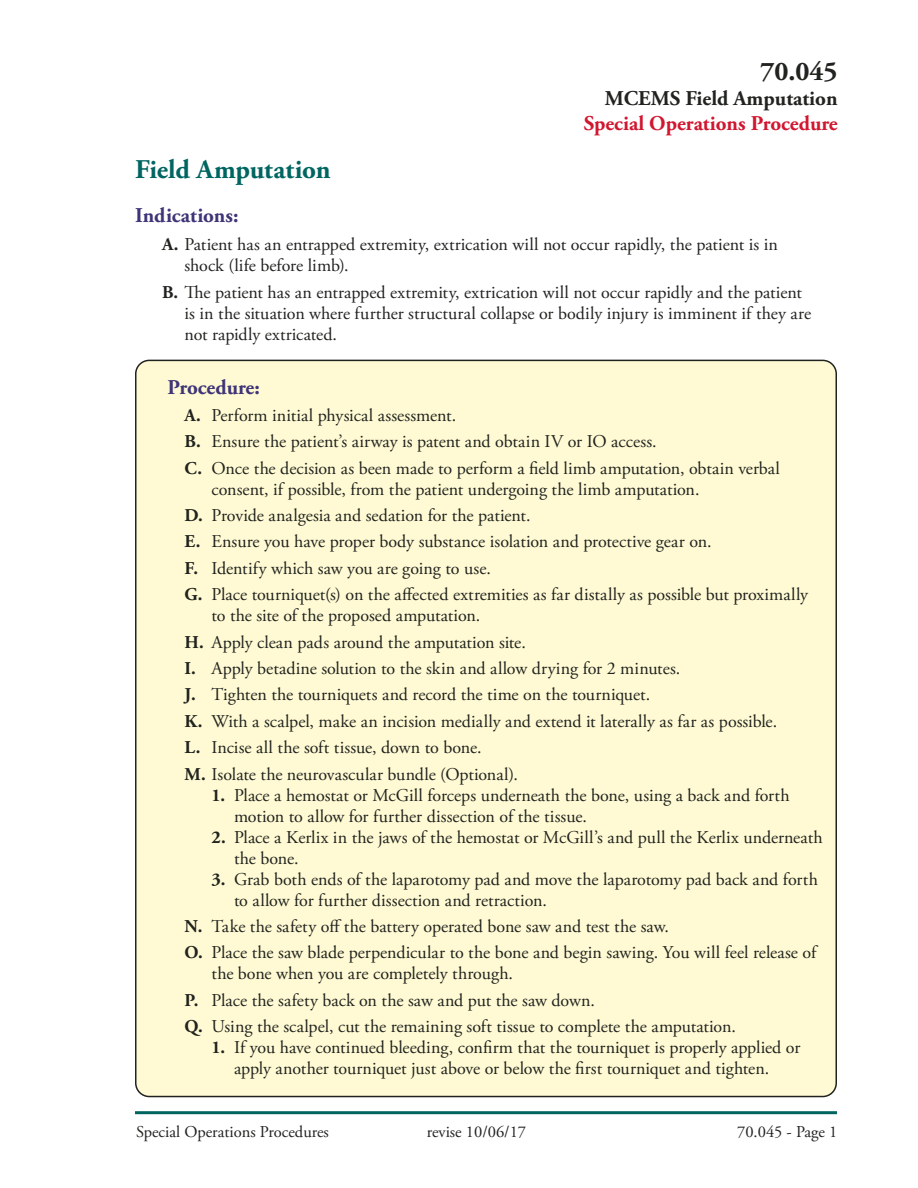
<style>
.page{position:relative;width:918px;height:1188px;background:#fff}
.page>*{position:absolute;margin:0;border:0;box-sizing:border-box;transform-origin:0 0}
.t1{font:700 27px "Adobe Garamond Pro";letter-spacing:-.01em;color:#006561}
.t2{font:700 27px "Adobe Garamond Pro";color:#20231e}
.t3{font:700 21px "Adobe Garamond Pro";color:#d11730}
.t4{font:700 21px "Adobe Garamond Pro";color:#3e3477}
.t5{font:700 21px "Adobe Garamond Pro";color:#20231e}
.t6{font:18px/26.4px "Adobe Garamond Pro";color:#20231e}
.t7{font:16.5px "Adobe Garamond Pro";color:#20231e}
.s1{font-weight:700}
</style>
<div class="page">
<hr style="left:135px;top:1111px;width:702px;height:3px;background:#006561">
<div style="left:136px;top:360px;width:700px;height:737px;background:#fffad4;border-radius:14px"></div>
<h1 class="t1" style="left:135px;top:154px;width:197px">Field Amputation</h1>
<h1 class="t2" style="left:760px;top:56px;width:79px">70.045</h1>
<p class="t5" style="left:605px;top:86px;width:234px">MCEMS Field Amputation</p>
<p class="t3" style="left:584px;top:112px;width:255px">Special Operations Procedure</p>
<p class="t4" style="left:135px;top:203px;width:105px">Indications:</p>
<p class="t6" style="left:184px;top:234px;width:595px;line-height:21px;text-indent:-22px"><span class="s1">A.</span> Patient has an entrapped extremity, extrication will not occur rapidly, the patient is in shock (life before limb).</p>
<p class="t6" style="left:184px;top:283px;width:628px;line-height:21px;text-indent:-22px"><span class="s1">B.</span> The patient has an entrapped extremity, extrication will not occur rapidly and the patient is in the situation where further structural collapse or bodily injury is imminent if they are not rapidly extricated.</p>
<p class="t4" style="left:167px;top:375px;width:94px">Procedure:</p>
<p class="t6" style="left:184px;top:402px;width:597px"><span class="s1">A.</span> Perform initial physical assessment.<br><span class="s1">B.</span> Ensure the patient’s airway is patent and obtain IV or IO access.<br><span class="s1">C.</span> Once the decision as been made to perform a field limb amputation, obtain verbal</p>
<p class="t6" style="left:184px;top:476px;width:625px;text-indent:27px">consent, if possible, from the patient undergoing the limb amputation.<br><span class="s1">D.</span> Provide analgesia and sedation for the patient.<br><span class="s1">E.</span> Ensure you have proper body substance isolation and protective gear on.<br><span class="s1">F.</span> Identify which saw you are going to use.<br><span class="s1">G.</span> Place tourniquet(s) on the affected extremities as far distally as possible but proximally</p>
<p class="t6" style="left:184px;top:603px;width:594px;text-indent:27px">to the site of the proposed amputation.<br><span class="s1">H.</span> Apply clean pads around the amputation site.<br><span class="s1">I.</span> Apply betadine solution to the skin and allow drying for 2 minutes.<br><span class="s1">J.</span> Tighten the tourniquets and record the time on the tourniquet.<br><span class="s1">K.</span> With a scalpel, make an incision medially and extend it laterally as far as possible.<br><span class="s1">L.</span> Incise all the soft tissue, down to bone.<br><span class="s1">M.</span> Isolate the neurovascular bundle (Optional).</p>
<p class="t6" style="left:234px;top:785px;width:557px;line-height:21px;text-indent:-22px"><span class="s1">1.</span> Place a hemostat or McGill forceps underneath the bone, using a back and forth motion to allow for further dissection of the tissue.</p>
<p class="t6" style="left:234px;top:827px;width:590px;line-height:21px;text-indent:-22px"><span class="s1">2.</span> Place a Kerlix in the jaws of the hemostat or McGill’s and pull the Kerlix underneath the bone.</p>
<p class="t6" style="left:234px;top:869px;width:585px;line-height:21px;text-indent:-22px"><span class="s1">3.</span> Grab both ends of the laparotomy pad and move the laparotomy pad back and forth to allow for further dissection and retraction.</p>
<p class="t6" style="left:184px;top:914px;width:633px"><span class="s1">N.</span> Take the safety off the battery operated bone saw and test the saw.<br><span class="s1">O.</span> Place the saw blade perpendicular to the bone and begin sawing. You will feel release of</p>
<p class="t6" style="left:184px;top:961px;width:553px;text-indent:27px">the bone when you are completely through.<br><span class="s1">P.</span> Place the safety back on the saw and put the saw down.<br><span class="s1">Q.</span> Using the scalpel, cut the remaining soft tissue to complete the amputation.</p>
<p class="t6" style="left:212px;top:1038px;width:590px;line-height:21px;text-align:center"><span class="s1">1.</span> If you have continued bleeding, confirm that the tourniquet is properly applied or apply another tourniquet just above or below the first tourniquet and tighten.</p>
<p class="t7" style="left:258px;top:1121px;width:67px">T eatment</p>
<p class="t7" style="left:136px;top:1122px;width:194px">Special Operations Procedures</p>
<p class="t7" style="left:427px;top:1122px;width:101px">revise 10/06/17</p>
<p class="t7" style="left:737px;top:1122px;width:102px">70.045 - Page 1</p>
</div>
